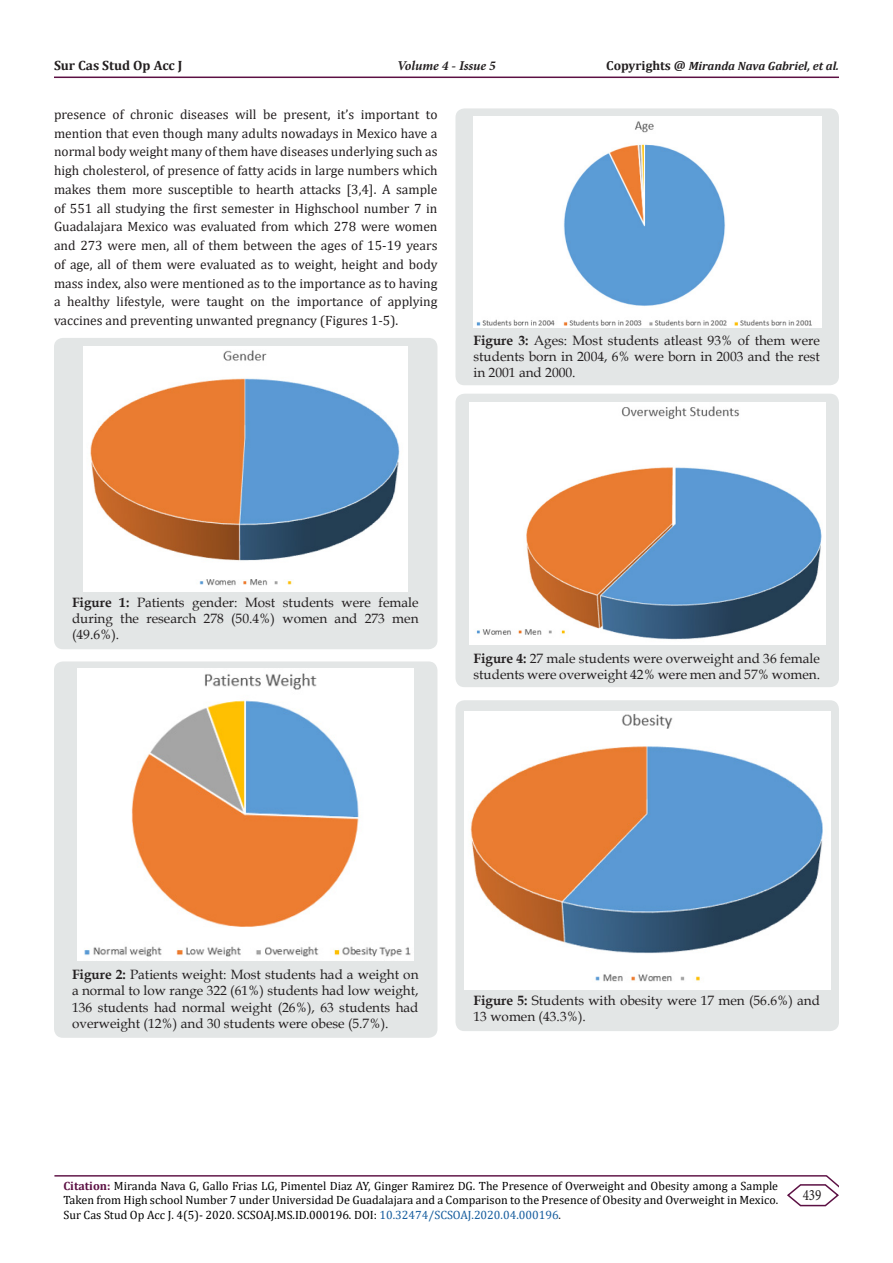
<style>
.page{position:relative;width:893px;height:1263px;background:#fff}
.page>*{position:absolute;margin:0;border:0;box-sizing:border-box;transform-origin:0 0}
.t1{font:15.75px "Minion Pro";color:#231f20;scale:.83 1}
._20-SciencePG-Text{font:13.5px/18.8px "Cambria";color:#231f20;text-align:justify}
.t2{font:13.5px/16.2px "Book Antiqua";color:#231f20;text-align:justify}
.t3{font:700 13.5px "Cambria";color:#231f20}
.t4{font:italic 700 13.5px "Minion Pro";letter-spacing:-.005em;color:#231f20}
.t5{font:12px/14.4px "Cambria";color:#000;text-align:justify}
.t6{font:italic 700 12px "Cambria";color:#231f20}
.s1{font-style:normal;font-size:13.05px}
.s2{font-weight:700}
.s3{font-weight:700;color:#5c1043}
.s4{color:#175d9e}
.s5{color:#231f20}
</style>
<div class="page">
<hr style="left:54px;top:1175px;width:773px;height:1px;background:#5c1043">
<hr style="left:54px;top:77px;width:785px;height:1px;background:#5c1043">
<svg style="left:786px;top:1175px;width:53px;height:32px"></svg>
<div style="left:54px;top:338px;width:383px;height:311px;background:#e3e6e6;border-radius:9px"></div>
<img style="left:84px;top:346px;width:324px;height:245px">
<div style="left:54px;top:661px;width:383px;height:377px;background:#e3e6e6;border-radius:9px"></div>
<img style="left:78px;top:668px;width:336px;height:293px">
<div style="left:455px;top:108px;width:384px;height:277px;background:#e3e6e6;border-radius:9px"></div>
<img style="left:473px;top:116px;width:348px;height:211px">
<div style="left:455px;top:394px;width:384px;height:293px;background:#e3e6e6;border-radius:9px"></div>
<img style="left:469px;top:403px;width:356px;height:242px">
<div style="left:455px;top:700px;width:384px;height:331px;background:#e3e6e6;border-radius:9px"></div>
<img style="left:464px;top:712px;width:366px;height:277px">
<p class="t3" style="left:54px;top:56px;width:130px">Sur Cas Stud Op Acc J</p>
<p class="t4" style="left:397px;top:56px;width:100px">Volume 4 - Issue 5</p>
<p class="t6" style="left:606px;top:57px;width:234px"><span class="s1">Copyrights @</span> Miranda Nava Gabriel, et al.</p>
<p class="_20-SciencePG-Text" style="left:54px;top:105px;width:385px">presence of chronic diseases will be present, it’s important to mention that even though many adults nowadays in Mexico have a normal body weight many of them have diseases underlying such as high cholesterol, of presence of fatty acids in large numbers which makes them more susceptible to hearth attacks [3,4]. A sample of 551 all studying the first semester in Highschool number 7 in Guadalajara Mexico was evaluated from which 278 were women and 273 were men, all of them between the ages of 15-19 years of age, all of them were evaluated as to weight, height and body mass index, also were mentioned as to the importance as to having a healthy lifestyle, were taught on the importance of applying vaccines and preventing unwanted pregnancy (Figures 1-5).</p>
<p class="t2" style="left:473px;top:332px;width:348px"><span class="s2">Figure 3:</span> Ages: Most students atleast 93% of them were students born in 2004, 6% were born in 2003 and the rest in 2001 and 2000.</p>
<p class="t2" style="left:72px;top:594px;width:348px"><span class="s2">Figure 1:</span> Patients gender: Most students were female during the research 278 (50.4%) women and 273 men (49.6%).</p>
<p class="t2" style="left:473px;top:650px;width:348px"><span class="s2">Figure 4:</span> 27 male students were overweight and 36 female students were overweight 42% were men and 57% women.</p>
<p class="t2" style="left:72px;top:966px;width:348px"><span class="s2">Figure 2:</span> Patients weight: Most students had a weight on a normal to low range 322 (61%) students had low weight, 136 students had normal weight (26%), 63 students had overweight (12%) and 30 students were obese (5.7%).</p>
<p class="t2" style="left:473px;top:992px;width:348px"><span class="s2">Figure 5:</span> Students with obesity were 17 men (56.6%) and<br>13 women (43.3%).</p>
<p class="t5" style="left:63px;top:1178px;width:716px"><span class="s3">Citation:</span> Miranda Nava G, Gallo Frias LG, Pimentel Diaz AY, Ginger Ramirez DG. The Presence of Overweight and Obesity among a Sample Taken from High school Number 7 under Universidad De Guadalajara and a Comparison to the Presence of Obesity and Overweight in Mexico.<br>Sur Cas Stud Op Acc J. 4(5)- 2020. SCSOAJ.MS.ID.000196. DOI: <span class="s4">10.32474/SCSOAJ.2020.04.000196</span><span class="s5">.</span></p>
<p class="t1" style="left:803px;top:1184px;width:24px">439</p>
</div>
